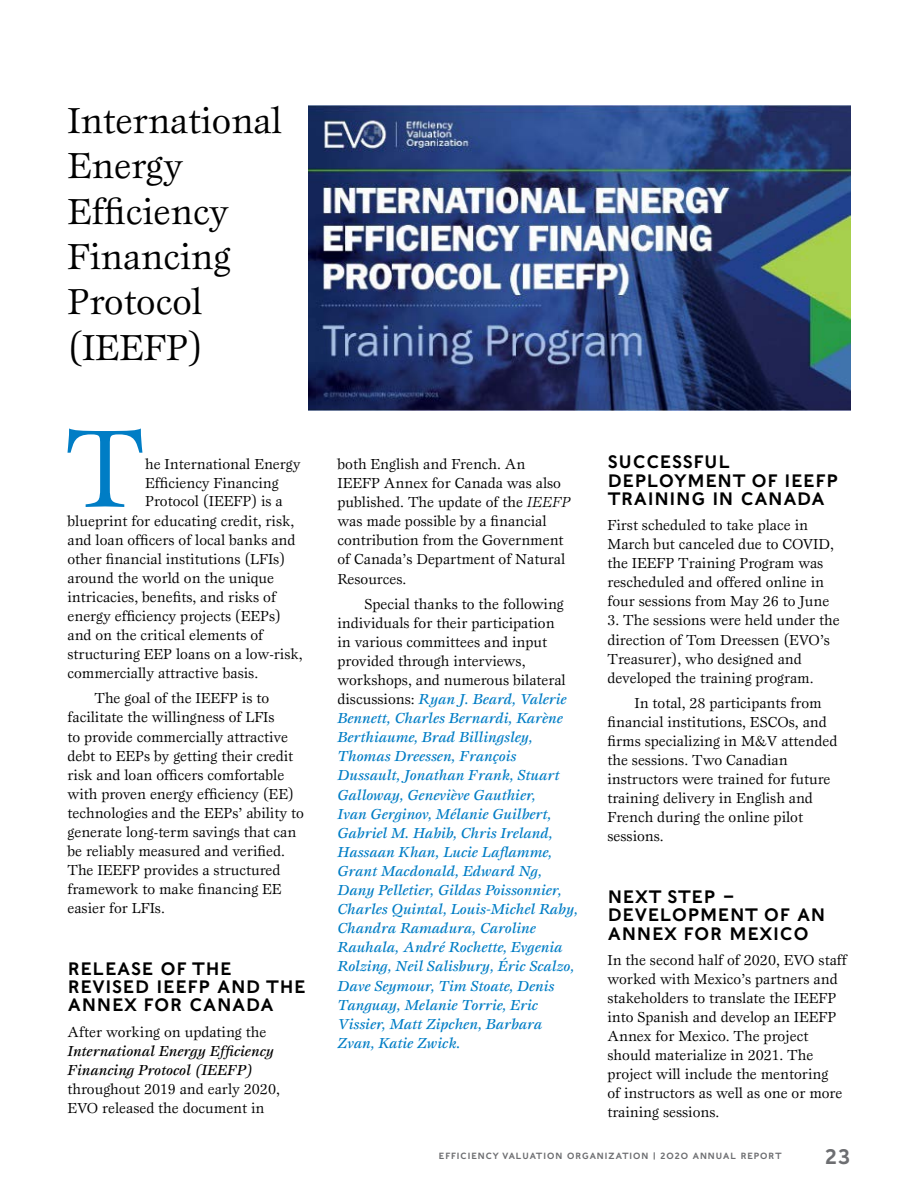
<style>
.page{position:relative;width:918px;height:1188px;background:#fff}
.page>*{position:absolute;margin:0;border:0;box-sizing:border-box;transform-origin:0 0}
.t1{font:114.15px "Esprit";color:#007dc5}
.t2{font:37.5px/45.3px "Esprit";color:#000}
.t3{font:21px "English Egyptian";color:#6d6e71}
.t4{font:18px/18.3px "English Egyptian";color:#000}
.t5{font:15px/19px "Esprit";color:#000}
.t6{font:italic 500 15px/19px "Esprit";color:#007dc5}
.t7{font:italic 500 15px/19px "Esprit";color:#000}
.t8{font:9px "English Egyptian";letter-spacing:.04em;color:#6d6e71}
.s1{font-style:italic}
.s2{font-weight:400;font-style:normal;color:#000}
</style>
<div class="page">
<img style="left:309px;top:105px;width:541px;height:306px">
<h2 class="t2" style="left:68px;top:97px;width:216px">International<br>Energy<br>Efficiency<br>Financing<br>Protocol (IEEFP)</h2>
<h1 class="t1" style="left:65px;top:399px;width:82px">T</h1>
<p class="t5" style="left:145px;top:454px;width:157px">he International Energy</p>
<p class="t5" style="left:145px;top:473px;width:135px">Efficiency Financing</p>
<p class="t5" style="left:145px;top:492px;width:139px">Protocol (IEEFP) is a</p>
<p class="t5" style="left:67px;top:511px;width:228px">blueprint for educating credit, risk,</p>
<p class="t5" style="left:67px;top:530px;width:230px">and loan officers of local banks and</p>
<p class="t5" style="left:67px;top:549px;width:219px">other financial institutions (LFIs)</p>
<p class="t5" style="left:67px;top:568px;width:208px">around the world on the unique</p>
<p class="t5" style="left:67px;top:587px;width:210px">intricacies, benefits, and risks of</p>
<p class="t5" style="left:67px;top:606px;width:215px">energy efficiency projects (EEPs)</p>
<p class="t5" style="left:67px;top:625px;width:197px">and on the critical elements of</p>
<p class="t5" style="left:67px;top:644px;width:237px">structuring EEP loans on a low-risk,</p>
<p class="t5" style="left:67px;top:664px;width:192px">commercially attractive basis.</p>
<p class="t5" style="left:67px;top:689px;width:238px;text-indent:27px">The goal of the IEEFP is to facilitate the willingness of LFIs<br>to provide commercially attractive debt to EEPs by getting their credit risk and loan officers comfortable with proven energy efficiency (EE) technologies and the EEPs’ ability to generate long-term savings that can be reliably measured and verified.<br>The IEEFP provides a structured framework to make financing EE easier for LFIs.</p>
<p class="t4" style="left:68px;top:959px;width:240px">RELEASE OF THE<br>REVISED IEEFP AND THE<br>ANNEX FOR CANADA</p>
<p class="t5" style="left:68px;top:1022px;width:200px">After working on updating the</p>
<p class="t7" style="left:68px;top:1041px;width:208px">International Energy Efficiency<br>Financing Protocol (IEEFP)</p>
<p class="t5" style="left:68px;top:1079px;width:214px">throughout 2019 and early 2020,<br>EVO released the document in</p>
<p class="t5" style="left:338px;top:454px;width:234px">both English and French. An<br>IEEFP Annex for Canada was also published. The update of the <span class="s1">IEEFP </span>was made possible by a financial contribution from the Government of Canada’s Department of Natural<br>Resources.</p>
<p class="t6" style="left:338px;top:594px;width:242px;text-indent:27px"><span class="s2">Special thanks to the following individuals for their participation<br>in various committees and input provided through interviews, workshops, and numerous bilateral discussions:</span> Ryan J. Beard, Valerie<br>Bennett, Charles Bernardi, Karène<br>Berthiaume, Brad Billingsley,<br>Thomas Dreessen, François<br>Dussault, Jonathan Frank, Stuart<br>Galloway, Geneviève Gauthier,<br>Ivan Gerginov, Mélanie Guilbert,<br>Gabriel M. Habib, Chris Ireland,<br>Hassaan Khan, Lucie Laflamme,<br>Grant Macdonald, Edward Ng,<br>Dany Pelletier, Gildas Poissonnier,<br>Charles Quintal, Louis-Michel Raby,<br>Chandra Ramadura, Caroline<br>Rauhala, André Rochette, Evgenia<br>Rolzing, Neil Salisbury, Éric Scalzo,<br>Dave Seymour, Tim Stoate, Denis<br>Tanguay, Melanie Torrie, Eric<br>Vissier, Matt Zipchen, Barbara<br>Zvan, Katie Zwick.</p>
<p class="t4" style="left:608px;top:453px;width:232px">SUCCESSFUL<br>DEPLOYMENT OF IEEFP<br>TRAINING IN CANADA</p>
<p class="t5" style="left:608px;top:515px;width:228px">First scheduled to take place in<br>March but canceled due to COVID, the IEEFP Training Program was rescheduled and offered online in four sessions from May 26 to June</p>
<p class="t5" style="left:608px;top:611px;width:234px">3. The sessions were held under the direction of Tom Dreessen (EVO’s<br>Treasurer), who designed and developed the training program.</p>
<p class="t5" style="left:608px;top:693px;width:231px;text-indent:27px">In total, 28 participants from financial institutions, ESCOs, and firms specializing in M&amp;V attended the sessions. Two Canadian instructors were trained for future training delivery in English and<br>French during the online pilot sessions.</p>
<p class="t4" style="left:608px;top:888px;width:220px">NEXT STEP –<br>DEVELOPMENT OF AN<br>ANNEX FOR MEXICO</p>
<p class="t5" style="left:608px;top:950px;width:241px">In the second half of 2020, EVO staff worked with Mexico’s partners and stakeholders to translate the IEEFP into Spanish and develop an IEEFP<br>Annex for Mexico. The project should materialize in 2021. The project will include the mentoring<br>of instructors as well as one or more training sessions.</p>
<p class="t8" style="left:439px;top:1150px;width:345px">EFFICIENCY VALUATION ORGANIZATION | 2020 ANNUAL REPORT</p>
<h3 class="t3" style="left:825px;top:1143px;width:27px">23</h3>
</div>
